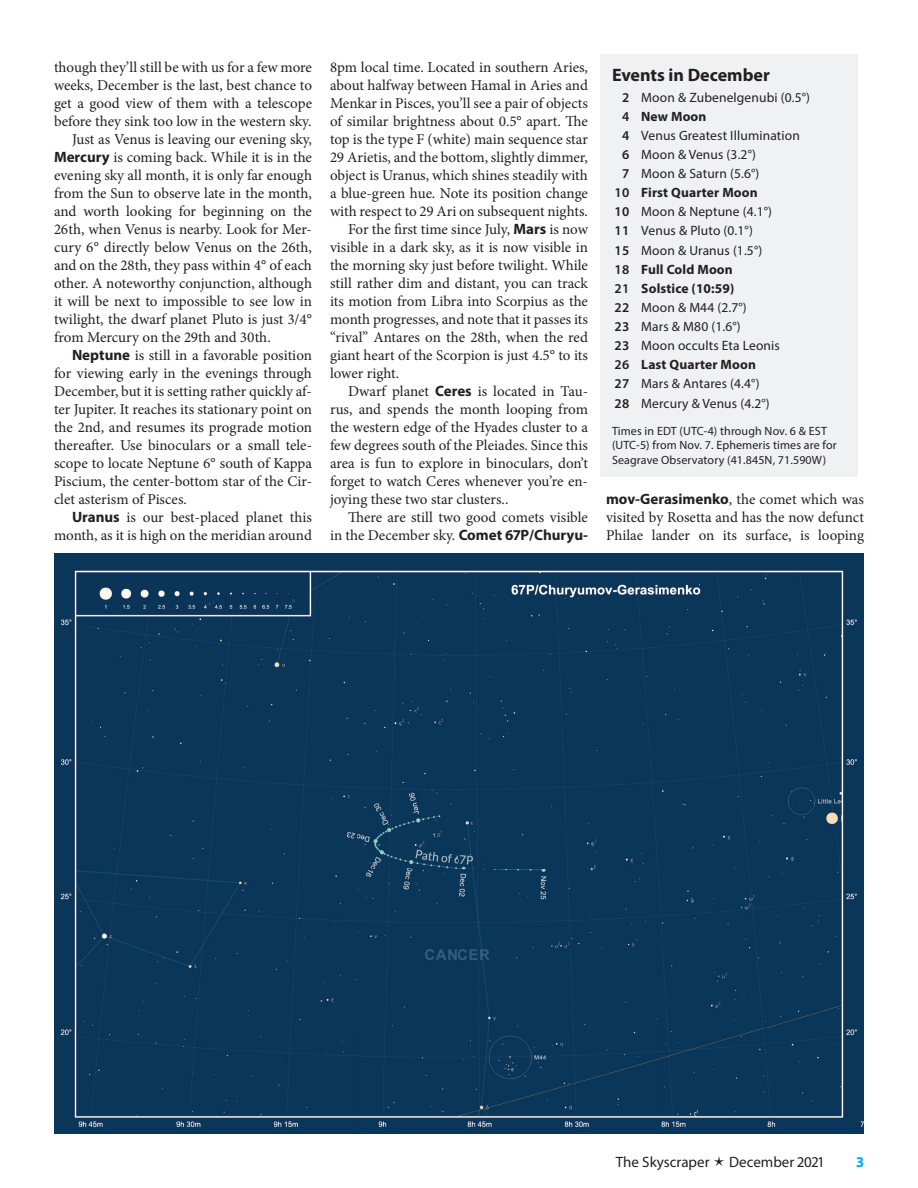
<style>
.page{position:relative;width:918px;height:1188px;background:#fff}
.page>*{position:absolute;margin:0;border:0;box-sizing:border-box;transform-origin:0 0}
.t1{font:700 18px "Myriad Pro";color:#231f20}
.t2{font:15px/18px "Minion Pro";color:#231f20;text-align:justify}
.t3{font:15px "Myriad Pro";color:#231f20}
.t4{font:700 15px "Myriad Pro";color:#00aeef}
.t5{font:13.5px "Myriad Pro";letter-spacing:.01em;color:#231f20}
.t6{font:700 13.5px "Myriad Pro";letter-spacing:.01em;color:#231f20}
.t7{font:12px/14.4px "Myriad Pro";letter-spacing:.01em;color:#231f20}
.s1{font-family:"Myriad Pro";font-weight:700}
.s2{font-weight:600}
</style>
<div class="page">
<div style="left:600px;top:54px;width:258px;height:423px;background:#f0f1f2"></div>
<div style="left:54px;top:554px;width:810px;height:580px;background:#0a3659"></div>
<p class="t2" style="left:54px;top:58px;width:259px">though they’ll still be with us for a few more</p>
<p class="t2" style="left:54px;top:76px;width:260px">weeks, December is the last, best chance to</p>
<p class="t2" style="left:54px;top:94px;width:260px">get a good view of them with a telescope</p>
<p class="t2" style="left:54px;top:112px;width:259px">before they sink too low in the western sky.</p>
<p class="t2" style="left:72px;top:130px;width:242px">Just as Venus is leaving our evening sky,</p>
<p class="t2" style="left:54px;top:148px;width:260px"><span class="s1">Mercury</span> is coming back. While it is in the</p>
<p class="t2" style="left:54px;top:166px;width:260px">evening sky all month, it is only far enough</p>
<p class="t2" style="left:54px;top:184px;width:260px">from the Sun to observe late in the month,</p>
<p class="t2" style="left:54px;top:202px;width:260px">and worth looking for beginning on the</p>
<p class="t2" style="left:54px;top:220px;width:260px">26th, when Venus is nearby. Look for Mer-</p>
<p class="t2" style="left:54px;top:238px;width:260px">cury 6° directly below Venus on the 26th,</p>
<p class="t2" style="left:54px;top:256px;width:259px">and on the 28th, they pass within 4° of each</p>
<p class="t2" style="left:54px;top:274px;width:260px">other. A noteworthy conjunction, although</p>
<p class="t2" style="left:54px;top:292px;width:260px">it will be next to impossible to see low in</p>
<p class="t2" style="left:54px;top:310px;width:260px">twilight, the dwarf planet Pluto is just 3/4°</p>
<p class="t2" style="left:54px;top:328px;width:218px">from Mercury on the 29th and 30th.</p>
<p class="t2" style="left:72px;top:346px;width:242px"><span class="s1">Neptune</span> is still in a favorable position</p>
<p class="t2" style="left:54px;top:364px;width:259px">for viewing early in the evenings through</p>
<p class="t2" style="left:54px;top:382px;width:260px">December, but it is setting rather quickly af-</p>
<p class="t2" style="left:54px;top:400px;width:260px">ter Jupiter. It reaches its stationary point on</p>
<p class="t2" style="left:54px;top:418px;width:260px">the 2nd, and resumes its prograde motion</p>
<p class="t2" style="left:54px;top:436px;width:260px">thereafter. Use binoculars or a small tele-</p>
<p class="t2" style="left:54px;top:454px;width:259px">scope to locate Neptune 6° south of Kappa</p>
<p class="t2" style="left:54px;top:472px;width:260px">Piscium, the center-bottom star of the Cir-</p>
<p class="t2" style="left:54px;top:490px;width:134px">clet asterism of Pisces.</p>
<p class="t2" style="left:72px;top:508px;width:242px"><span class="s1">Uranus</span> is our best-placed planet this</p>
<p class="t2" style="left:54px;top:526px;width:259px">month, as it is high on the meridian around</p>
<p class="t2" style="left:330px;top:58px;width:260px">8pm local time. Located in southern Aries,</p>
<p class="t2" style="left:330px;top:76px;width:259px">about halfway between Hamal in Aries and</p>
<p class="t2" style="left:330px;top:94px;width:259px">Menkar in Pisces, you’ll see a pair of objects</p>
<p class="t2" style="left:330px;top:112px;width:259px">of similar brightness about 0.5° apart. The</p>
<p class="t2" style="left:330px;top:130px;width:259px">top is the type F (white) main sequence star</p>
<p class="t2" style="left:330px;top:148px;width:259px">29 Arietis, and the bottom, slightly dimmer,</p>
<p class="t2" style="left:330px;top:166px;width:259px">object is Uranus, which shines steadily with</p>
<p class="t2" style="left:330px;top:184px;width:260px">a blue-green hue. Note its position change</p>
<p class="t2" style="left:330px;top:202px;width:260px">with respect to 29 Ari on subsequent nights.</p>
<p class="t2" style="left:348px;top:220px;width:241px">For the first time since July, <span class="s1">Mars</span> is now</p>
<p class="t2" style="left:330px;top:238px;width:260px">visible in a dark sky, as it is now visible in</p>
<p class="t2" style="left:330px;top:256px;width:260px">the morning sky just before twilight. While</p>
<p class="t2" style="left:330px;top:274px;width:259px">still rather dim and distant, you can track</p>
<p class="t2" style="left:330px;top:292px;width:260px">its motion from Libra into Scorpius as the</p>
<p class="t2" style="left:330px;top:310px;width:259px">month progresses, and note that it passes its</p>
<p class="t2" style="left:330px;top:328px;width:260px">“rival” Antares on the 28th, when the red</p>
<p class="t2" style="left:330px;top:346px;width:259px">giant heart of the Scorpion is just 4.5° to its</p>
<p class="t2" style="left:330px;top:364px;width:71px">lower right.</p>
<p class="t2" style="left:348px;top:382px;width:242px">Dwarf planet <span class="s1">Ceres</span> is located in Tau-</p>
<p class="t2" style="left:330px;top:400px;width:259px">rus, and spends the month looping from</p>
<p class="t2" style="left:330px;top:418px;width:260px">the western edge of the Hyades cluster to a</p>
<p class="t2" style="left:330px;top:436px;width:260px">few degrees south of the Pleiades. Since this</p>
<p class="t2" style="left:330px;top:454px;width:259px">area is fun to explore in binoculars, don’t</p>
<p class="t2" style="left:330px;top:472px;width:260px">forget to watch Ceres whenever you’re en-</p>
<p class="t2" style="left:330px;top:490px;width:180px">joying these two star clusters..</p>
<p class="t2" style="left:348px;top:508px;width:241px">There are still two good comets visible</p>
<p class="t2" style="left:330px;top:526px;width:260px">in the December sky. <span class="s1">Comet 67P/Churyu-</span></p>
<p class="t1" style="left:612px;top:63px;width:159px">Events in December</p>
<p class="t5" style="left:622px;top:89px;width:190px"><span class="s2">2</span> Moon &amp; Zubenelgenubi (0.5°)</p>
<p class="t6" style="left:622px;top:107px;width:86px"><span class="s2">4</span> New Moon</p>
<p class="t5" style="left:622px;top:127px;width:179px"><span class="s2">4</span> Venus Greatest Illumination</p>
<p class="t5" style="left:622px;top:146px;width:135px"><span class="s2">6</span> Moon &amp; Venus (3.2°)</p>
<p class="t5" style="left:622px;top:165px;width:139px"><span class="s2">7</span> Moon &amp; Saturn (5.6°)</p>
<p class="t6" style="left:615px;top:184px;width:145px"><span class="s2">10</span> First Quarter Moon</p>
<p class="t5" style="left:615px;top:203px;width:159px"><span class="s2">10</span> Moon &amp; Neptune (4.1°)</p>
<p class="t5" style="left:615px;top:223px;width:140px"><span class="s2">11</span> Venus &amp; Pluto (0.1°)</p>
<p class="t5" style="left:615px;top:242px;width:149px"><span class="s2">15</span> Moon &amp; Uranus (1.5°)</p>
<p class="t6" style="left:615px;top:260px;width:120px"><span class="s2">18</span> Full Cold Moon</p>
<p class="t6" style="left:615px;top:279px;width:121px"><span class="s2">21</span> Solstice (10:59)</p>
<p class="t5" style="left:615px;top:299px;width:134px"><span class="s2">22</span> Moon &amp; M44 (2.7°)</p>
<p class="t5" style="left:615px;top:318px;width:128px"><span class="s2">23</span> Mars &amp; M80 (1.6°)</p>
<p class="t5" style="left:615px;top:337px;width:167px"><span class="s2">23</span> Moon occults Eta Leonis</p>
<p class="t6" style="left:615px;top:356px;width:143px"><span class="s2">26</span> Last Quarter Moon</p>
<p class="t5" style="left:615px;top:376px;width:146px"><span class="s2">27</span> Mars &amp; Antares (4.4°)</p>
<p class="t5" style="left:615px;top:395px;width:157px"><span class="s2">28</span> Mercury &amp; Venus (4.2°)</p>
<p class="t7" style="left:612px;top:423px;width:226px">Times in EDT (UTC-4) through Nov. 6 &amp; EST (UTC-5) from Nov. 7. Ephemeris times are for<br>Seagrave Observatory (41.845N, 71.590W)</p>
<p class="t2" style="left:606px;top:490px;width:260px"><span class="s1">mov-Gerasimenko</span>, the comet which was visited by Rosetta and has the now defunct Philae lander on its surface, is looping</p>
<p class="t3" style="left:616px;top:1153px;width:95px">The Skyscraper</p>
<p class="t3" style="left:729px;top:1153px;width:96px">December 2021</p>
<p class="t4" style="left:857px;top:1152px;width:9px">3</p>
</div>
